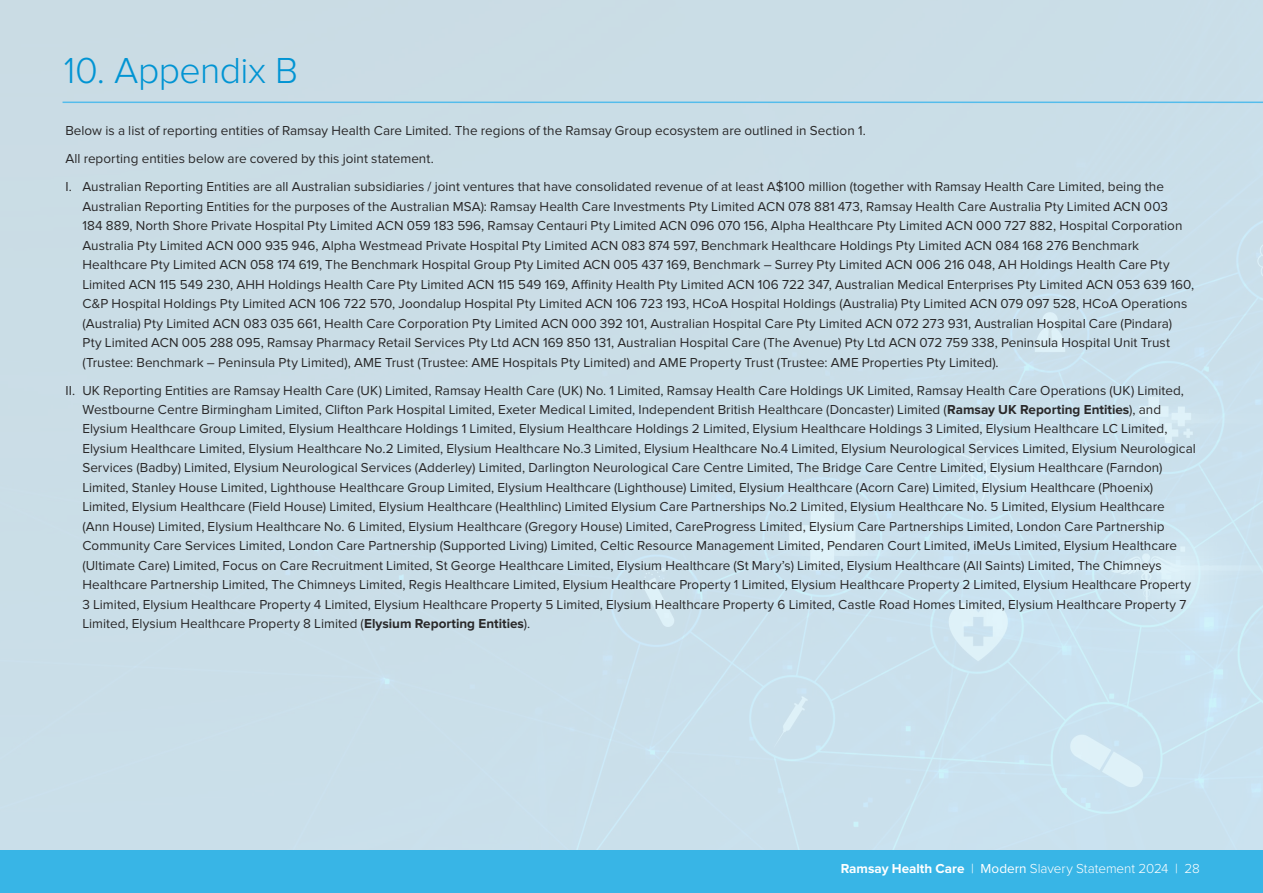
<style>
.page{position:relative;width:1263px;height:893px;background:#fff}
.page>*{position:absolute;margin:0;border:0;box-sizing:border-box;transform-origin:0 0}
.t1{font:300 37.5px "Proxima Nova";letter-spacing:-.015em;color:#0194d3}
.t2{font:13.5px/19.5px "Proxima Nova";color:#292829}
.t3{font:300 13.5px "Proxima Nova";color:#fff}
.s1{font-weight:700}
.s2{font-weight:400}
</style>
<div class="page">
<div style="left:0;top:850px;width:1263px;height:43px;background:#38b5e6"></div>
<hr style="left:63px;top:102px;width:1200px;height:1px;background:#54bceb">
<h1 class="t1" style="left:64px;top:49px;width:236px">10. Appendix B</h1>
<p class="t2" style="left:65px;top:117px;width:1100px;line-height:28px">Below is a list of reporting entities of Ramsay Health Care Limited. The regions of the Ramsay Group ecosystem are outlined in Section 1.<br>All reporting entities below are covered by this joint statement.<br>I. Australian Reporting Entities are all Australian subsidiaries / joint ventures that have consolidated revenue of at least A$100 million (together with Ramsay Health Care Limited, being the</p>
<p class="t2" style="left:82px;top:196px;width:1113px">Australian Reporting Entities for the purposes of the Australian MSA): Ramsay Health Care Investments Pty Limited ACN 078 881 473, Ramsay Health Care Australia Pty Limited ACN 003<br>184 889, North Shore Private Hospital Pty Limited ACN 059 183 596, Ramsay Centauri Pty Limited ACN 096 070 156, Alpha Healthcare Pty Limited ACN 000 727 882, Hospital Corporation Australia Pty Limited ACN 000 935 946, Alpha Westmead Private Hospital Pty Limited ACN 083 874 597, Benchmark Healthcare Holdings Pty Limited ACN 084 168 276 Benchmark Healthcare Pty Limited ACN 058 174 619, The Benchmark Hospital Group Pty Limited ACN 005 437 169, Benchmark – Surrey Pty Limited ACN 006 216 048, AH Holdings Health Care Pty Limited ACN 115 549 230, AHH Holdings Health Care Pty Limited ACN 115 549 169, Affinity Health Pty Limited ACN 106 722 347, Australian Medical Enterprises Pty Limited ACN 053 639 160, C&amp;P Hospital Holdings Pty Limited ACN 106 722 570, Joondalup Hospital Pty Limited ACN 106 723 193, HCoA Hospital Holdings (Australia) Pty Limited ACN 079 097 528, HCoA Operations (Australia) Pty Limited ACN 083 035 661, Health Care Corporation Pty Limited ACN 000 392 101, Australian Hospital Care Pty Limited ACN 072 273 931, Australian Hospital Care (Pindara)<br>Pty Limited ACN 005 288 095, Ramsay Pharmacy Retail Services Pty Ltd ACN 169 850 131, Australian Hospital Care (The Avenue) Pty Ltd ACN 072 759 338, Peninsula Hospital Unit Trust (Trustee: Benchmark – Peninsula Pty Limited), AME Trust (Trustee: AME Hospitals Pty Limited) and AME Property Trust (Trustee: AME Properties Pty Limited).</p>
<p class="t2" style="left:82px;top:380px;width:1115px;text-indent:-17px">II. UK Reporting Entities are Ramsay Health Care (UK) Limited, Ramsay Health Care (UK) No. 1 Limited, Ramsay Health Care Holdings UK Limited, Ramsay Health Care Operations (UK) Limited, Westbourne Centre Birmingham Limited, Clifton Park Hospital Limited, Exeter Medical Limited, Independent British Healthcare (Doncaster) Limited (<span class="s1">Ramsay UK Reporting Entities</span>), and Elysium Healthcare Group Limited, Elysium Healthcare Holdings 1 Limited, Elysium Healthcare Holdings 2 Limited, Elysium Healthcare Holdings 3 Limited, Elysium Healthcare LC Limited, Elysium Healthcare Limited, Elysium Healthcare No.2 Limited, Elysium Healthcare No.3 Limited, Elysium Healthcare No.4 Limited, Elysium Neurological Services Limited, Elysium Neurological Services (Badby) Limited, Elysium Neurological Services (Adderley) Limited, Darlington Neurological Care Centre Limited, The Bridge Care Centre Limited, Elysium Healthcare (Farndon)<br>Limited, Stanley House Limited, Lighthouse Healthcare Group Limited, Elysium Healthcare (Lighthouse) Limited, Elysium Healthcare (Acorn Care) Limited, Elysium Healthcare (Phoenix)<br>Limited, Elysium Healthcare (Field House) Limited, Elysium Healthcare (Healthlinc) Limited Elysium Care Partnerships No.2 Limited, Elysium Healthcare No. 5 Limited, Elysium Healthcare<br>(Ann House) Limited, Elysium Healthcare No. 6 Limited, Elysium Healthcare (Gregory House) Limited, CareProgress Limited, Elysium Care Partnerships Limited, London Care Partnership Community Care Services Limited, London Care Partnership (Supported Living) Limited, Celtic Resource Management Limited, Pendaren Court Limited, iMeUs Limited, Elysium Healthcare (Ultimate Care) Limited, Focus on Care Recruitment Limited, St George Healthcare Limited, Elysium Healthcare (St Mary’s) Limited, Elysium Healthcare (All Saints) Limited, The Chimneys Healthcare Partnership Limited, The Chimneys Limited, Regis Healthcare Limited, Elysium Healthcare Property 1 Limited, Elysium Healthcare Property 2 Limited, Elysium Healthcare Property 3 Limited, Elysium Healthcare Property 4 Limited, Elysium Healthcare Property 5 Limited, Elysium Healthcare Property 6 Limited, Castle Road Homes Limited, Elysium Healthcare Property 7<br>Limited, Elysium Healthcare Property 8 Limited (<span class="s1">Elysium Reporting Entities</span>).</p>
<p class="t3" style="left:841px;top:860px;width:361px"><span class="s1">Ramsay Health Care</span> | <span class="s2">Modern</span> Slavery Statement 2024 | 28</p>
</div>
